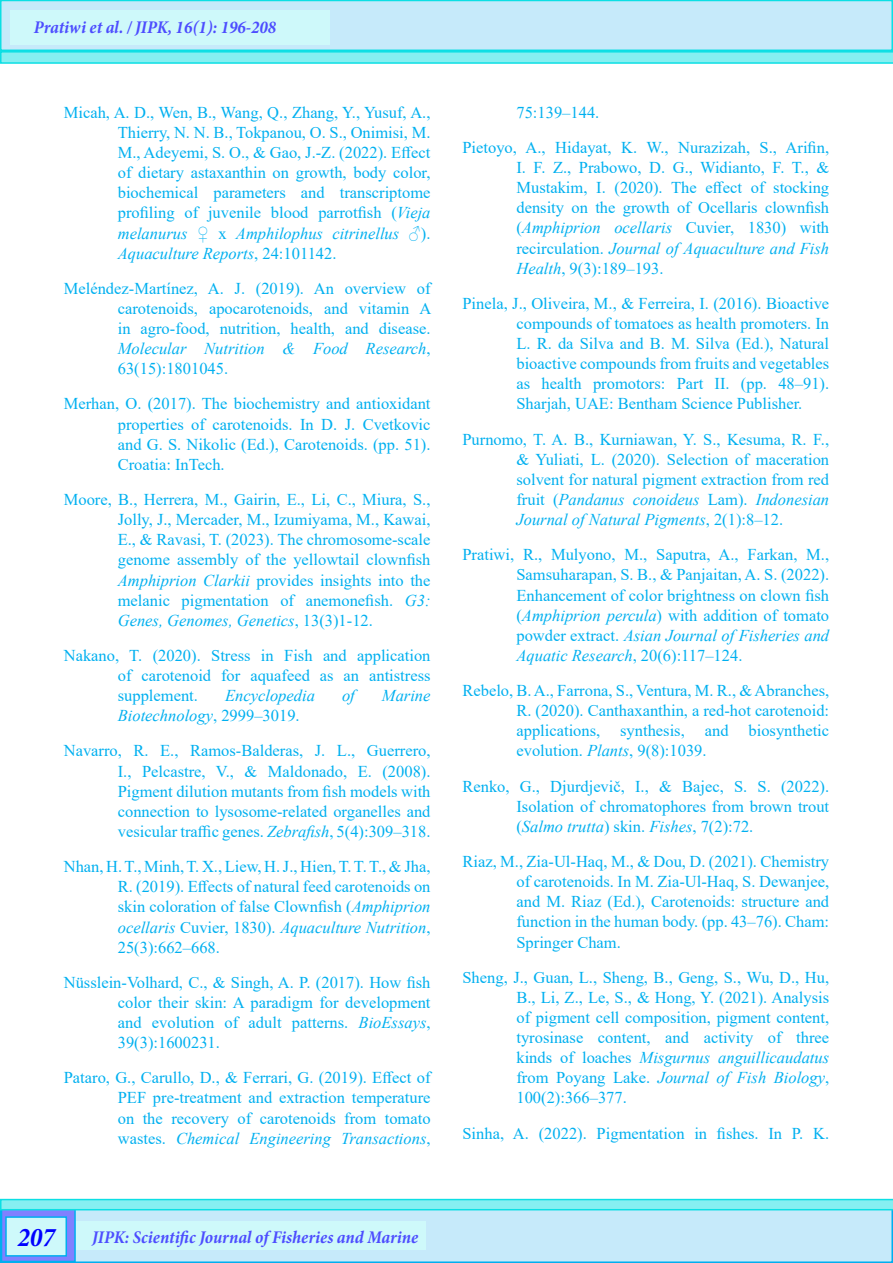
<style>
.page{position:relative;width:893px;height:1263px;background:#fff}
.page>*{position:absolute;margin:0;border:0;box-sizing:border-box;transform-origin:0 0}
.t1{font:italic 700 condensed 27px "Minion Pro";color:#00f}
.t2{font:italic 700 condensed 18px "Minion Pro";color:#4d4dff}
.t3{font:16.5px/20.1px "Times New Roman";color:#00b0f0;text-align:justify}
.t4{font:italic 16.5px "Times New Roman";color:#00b0f0}
.s1{font-style:italic}
.s2{font-style:normal}
</style>
<div class="page">
<div style="left:1px;top:1200px;width:891px;height:62px;background:#c6eafa"></div>
<div style="left:0;top:1199px;width:893px;height:64px;border:2px solid #00aeef"></div>
<div style="left:2px;top:1201px;width:73px;height:60px;background:#8080ff"></div>
<div style="left:1px;top:1200px;width:75px;height:62px;border:2px solid #00aeef"></div>
<div style="left:1px;top:0;width:891px;height:50px;background:#c6eafa"></div>
<div style="left:0;top:0;width:893px;height:51px;border:2px solid #0cdfe4"></div>
<div style="left:10px;top:10px;width:319px;height:35px;background:#cef9fa"></div>
<svg style="left:0;top:51px;width:893px;height:13px;background:#6bebed"></svg>
<svg style="left:0;top:1199px;width:893px;height:11px;background:#6bebee"></svg>
<div style="left:6px;top:1217px;width:60px;height:39px;background:#cef9fa"></div>
<div style="left:5px;top:1216px;width:62px;height:40px;border:2px solid #00aeef"></div>
<div style="left:76px;top:1222px;width:349px;height:28px;background:#cef9fa"></div>
<p class="t2" style="left:34px;top:15px;width:244px">Pratiwi et al. / JIPK, 16(1): 196-208</p>
<p class="t3" style="left:118px;top:102px;width:314px;text-indent:-54px">Micah, A. D., Wen, B., Wang, Q., Zhang, Y., Yusuf, A., Thierry, N. N. B., Tokpanou, O. S., Onimisi, M.<br>M., Adeyemi, S. O., &amp; Gao, J.-Z. (2022). Effect of dietary astaxanthin on growth, body color, biochemical parameters and transcriptome profiling of juvenile blood parrotfish (<span class="s1">Vieja melanurus</span> ♀ x <span class="s1">Amphilophus citrinellus</span> ♂).<br><span class="s1">Aquaculture Reports</span>, 24:101142.</p>
<p class="t3" style="left:118px;top:278px;width:315px;text-indent:-54px">Meléndez-Martínez, A. J. (2019). An overview of carotenoids, apocarotenoids, and vitamin A in agro-food, nutrition, health, and disease.<br><span class="s1">Molecular Nutrition &amp; Food Research</span>, 63(15):1801045.</p>
<p class="t3" style="left:118px;top:393px;width:314px;text-indent:-54px">Merhan, O. (2017). The biochemistry and antioxidant properties of carotenoids. In D. J. Cvetkovic and G. S. Nikolic (Ed.), Carotenoids. (pp. 51).<br>Croatia: InTech.</p>
<p class="t3" style="left:118px;top:489px;width:314px;text-indent:-54px">Moore, B., Herrera, M., Gairin, E., Li, C., Miura, S., Jolly, J., Mercader, M., Izumiyama, M., Kawai, E., &amp; Ravasi, T. (2023). The chromosome-scale genome assembly of the yellowtail clownfish <span class="s1">Amphiprion Clarkii</span> provides insights into the melanic pigmentation of anemonefish. <span class="s1">G3:<br>Genes, Genomes, Genetics</span>, 13(3)1-12.</p>
<p class="t3" style="left:118px;top:645px;width:314px;text-indent:-54px">Nakano, T. (2020). Stress in Fish and application of carotenoid for aquafeed as an antistress supplement.</p>
<p class="t4" style="left:225px;top:684px;width:91px">Encyclopedia</p>
<p class="t4" style="left:342px;top:684px;width:14px">of</p>
<p class="t4" style="left:382px;top:684px;width:50px">Marine</p>
<p class="t4" style="left:118px;top:704px;width:183px">Biotechnology<span class="s2">, 2999–3019.</span></p>
<p class="t3" style="left:118px;top:740px;width:314px;text-indent:-54px">Navarro, R. E., Ramos-Balderas, J. L., Guerrero, I., Pelcastre, V., &amp; Maldonado, E. (2008).<br>Pigment dilution mutants from fish models with connection to lysosome-related organelles and vesicular traffic genes. <span class="s1">Zebrafish</span>, 5(4):309–318.</p>
<p class="t3" style="left:118px;top:856px;width:314px;text-indent:-54px">Nhan, H. T., Minh, T. X., Liew, H. J., Hien, T. T. T., &amp; Jha, R. (2019). Effects of natural feed carotenoids on skin coloration of false Clownfish (<span class="s1">Amphiprion ocellaris</span> Cuvier, 1830). <span class="s1">Aquaculture Nutrition</span>, 25(3):662–668.</p>
<p class="t3" style="left:118px;top:972px;width:314px;text-indent:-54px">Nüsslein-Volhard, C., &amp; Singh, A. P. (2017). How fish color their skin: A paradigm for development and evolution of adult patterns. <span class="s1">BioEssays</span>, 39(3):1600231.</p>
<p class="t3" style="left:118px;top:1067px;width:314px;text-indent:-54px">Pataro, G., Carullo, D., &amp; Ferrari, G. (2019). Effect of PEF pre-treatment and extraction temperature on the recovery of carotenoids from tomato wastes. <span class="s1">Chemical Engineering Transactions</span>,</p>
<p class="t3" style="left:516px;top:102px;width:84px">75:139–144.</p>
<p class="t3" style="left:516px;top:137px;width:314px;text-indent:-54px">Pietoyo, A., Hidayat, K. W., Nurazizah, S., Arifin, I. F. Z., Prabowo, D. G., Widianto, F. T., &amp; Mustakim, I. (2020). The effect of stocking density on the growth of Ocellaris clownfish (<span class="s1">Amphiprion ocellaris</span> Cuvier, 1830) with recirculation. <span class="s1">Journal of Aquaculture and Fish Health</span>, 9(3):189–193.</p>
<p class="t3" style="left:516px;top:293px;width:314px;text-indent:-54px">Pinela, J., Oliveira, M., &amp; Ferreira, I. (2016). Bioactive compounds of tomatoes as health promoters. In L. R. da Silva and B. M. Silva (Ed.), Natural bioactive compounds from fruits and vegetables as health promotors: Part II. (pp. 48–91).<br>Sharjah, UAE: Bentham Science Publisher.</p>
<p class="t3" style="left:516px;top:428px;width:314px;text-indent:-54px">Purnomo, T. A. B., Kurniawan, Y. S., Kesuma, R. F., &amp; Yuliati, L. (2020). Selection of maceration solvent for natural pigment extraction from red fruit (<span class="s1">Pandanus conoideus</span> Lam). <span class="s1">Indonesian Journal of Natural Pigments</span>, 2(1):8–12.</p>
<p class="t3" style="left:516px;top:544px;width:314px;text-indent:-54px">Pratiwi, R., Mulyono, M., Saputra, A., Farkan, M., Samsuharapan, S. B., &amp; Panjaitan, A. S. (2022).<br>Enhancement of color brightness on clown fish (<span class="s1">Amphiprion percula</span>) with addition of tomato powder extract. <span class="s1">Asian Journal of Fisheries and Aquatic Research</span>, 20(6):117–124.</p>
<p class="t3" style="left:516px;top:680px;width:314px;text-indent:-54px">Rebelo, B. A., Farrona, S., Ventura, M. R., &amp; Abranches, R. (2020). Canthaxanthin, a red-hot carotenoid: applications, synthesis, and biosynthetic evolution. <span class="s1">Plants</span>, 9(8):1039.</p>
<p class="t3" style="left:516px;top:775px;width:314px;text-indent:-54px">Renko, G., Djurdjevič, I., &amp; Bajec, S. S. (2022).<br>Isolation of chromatophores from brown trout (<span class="s1">Salmo trutta</span>) skin. <span class="s1">Fishes</span>, 7(2):72.</p>
<p class="t3" style="left:516px;top:851px;width:314px;text-indent:-54px">Riaz, M., Zia-Ul-Haq, M., &amp; Dou, D. (2021). Chemistry of carotenoids. In M. Zia-Ul-Haq, S. Dewanjee, and M. Riaz (Ed.), Carotenoids: structure and function in the human body. (pp. 43–76). Cham:<br>Springer Cham.</p>
<p class="t3" style="left:516px;top:966px;width:314px;text-indent:-54px">Sheng, J., Guan, L., Sheng, B., Geng, S., Wu, D., Hu, B., Li, Z., Le, S., &amp; Hong, Y. (2021). Analysis of pigment cell composition, pigment content, tyrosinase content, and activity of three kinds of loaches <span class="s1">Misgurnus anguillicaudatus </span>from Poyang Lake. <span class="s1">Journal of Fish Biology</span>, 100(2):366–377.</p>
<p class="t3" style="left:462px;top:1122px;width:368px">Sinha, A. (2022). Pigmentation in fishes. In P. K.</p>
<p class="t1" style="left:17px;top:1219px;width:39px">207</p>
<p class="t2" style="left:92px;top:1225px;width:327px">JIPK: Scientific Journal of Fisheries and Marine</p>
</div>
